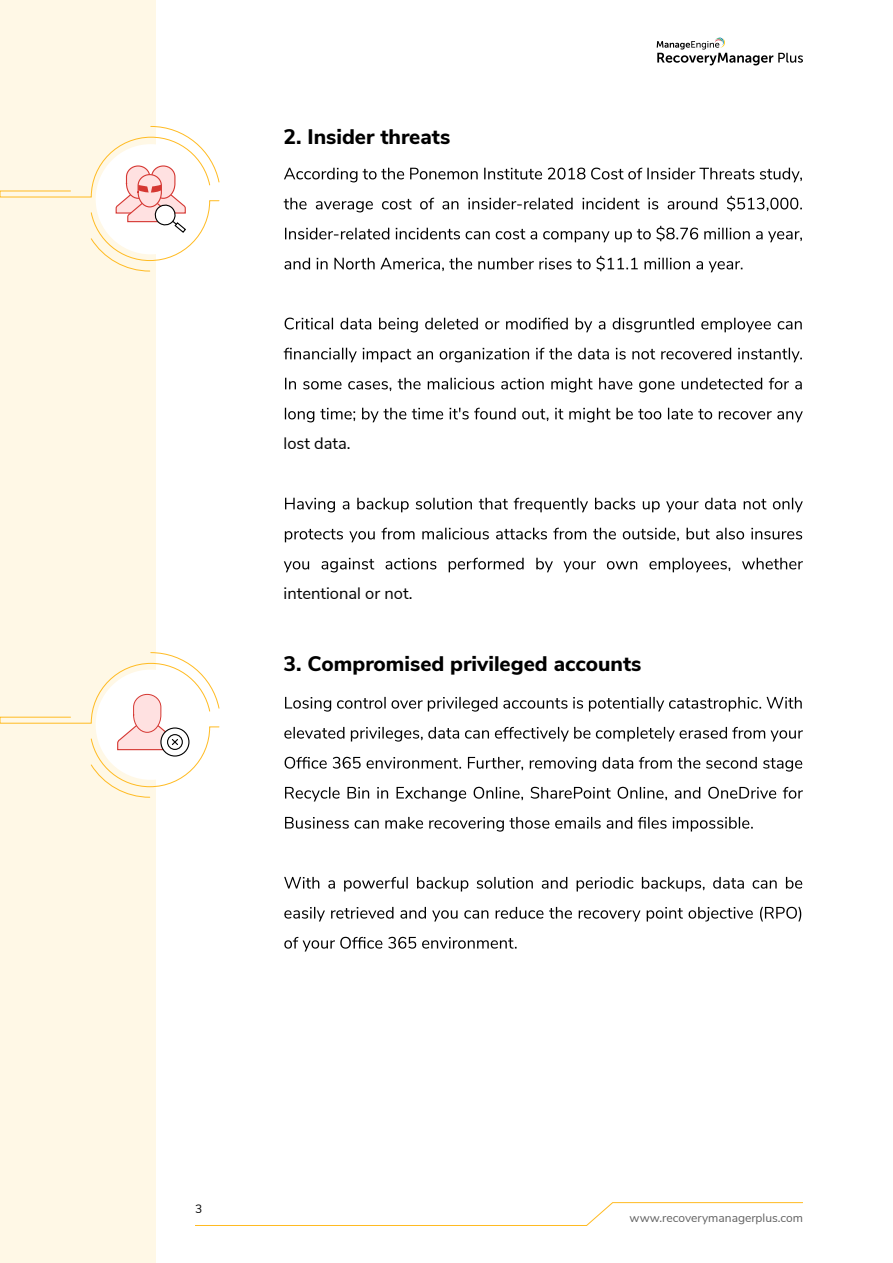
<style>
.page{position:relative;width:893px;height:1263px;background:#fff}
.page>*{position:absolute;margin:0;border:0;box-sizing:border-box;transform-origin:0 0}
.t1{font:800 21px "Nunito Sans";color:#000}
.t2{font:16.5px "Nunito Sans";color:#000}
.t3{font:12px "Nunito Sans";color:#606060}
.t4{font:12px "Nunito Sans";color:#000}
</style>
<div class="page">
<div style="left:0;top:0;width:155px;height:1263px;background:#fff8e6"></div>
<svg style="left:195px;top:1202px;width:608px;height:24px"></svg>
<svg style="left:657px;top:37px;width:146px;height:28px"></svg>
<svg style="left:284px;top:168px;width:518px;height:14px"></svg>
<svg style="left:284px;top:196px;width:518px;height:16px"></svg>
<svg style="left:285px;top:226px;width:517px;height:16px"></svg>
<svg style="left:285px;top:256px;width:457px;height:16px"></svg>
<svg style="left:285px;top:318px;width:517px;height:14px"></svg>
<svg style="left:284px;top:348px;width:518px;height:14px"></svg>
<svg style="left:285px;top:378px;width:517px;height:14px"></svg>
<svg style="left:285px;top:408px;width:518px;height:14px"></svg>
<svg style="left:285px;top:498px;width:518px;height:14px"></svg>
<svg style="left:285px;top:528px;width:517px;height:14px"></svg>
<svg style="left:284px;top:558px;width:519px;height:14px"></svg>
<svg style="left:285px;top:697px;width:517px;height:15px"></svg>
<svg style="left:284px;top:727px;width:519px;height:15px"></svg>
<svg style="left:285px;top:757px;width:517px;height:15px"></svg>
<svg style="left:285px;top:787px;width:518px;height:15px"></svg>
<svg style="left:285px;top:817px;width:468px;height:15px"></svg>
<svg style="left:284px;top:877px;width:518px;height:14px"></svg>
<svg style="left:284px;top:907px;width:517px;height:15px"></svg>
<svg style="left:284px;top:937px;width:233px;height:14px"></svg>
<svg style="left:0;top:126px;width:220px;height:146px"></svg>
<svg style="left:0;top:652px;width:220px;height:146px"></svg>
<p class="t1" style="left:284px;top:122px;width:168px">2. Insider threats</p>
<p class="t2" style="left:284px;top:432px;width:69px">lost data.</p>
<p class="t2" style="left:284px;top:582px;width:131px">intentional or not.</p>
<p class="t1" style="left:284px;top:648px;width:359px">3. Compromised privileged accounts</p>
<p class="t4" style="left:195px;top:1200px;width:9px">3</p>
<p class="t3" style="left:630px;top:1209px;width:175px">www.recoverymanagerplus.com</p>
</div>
